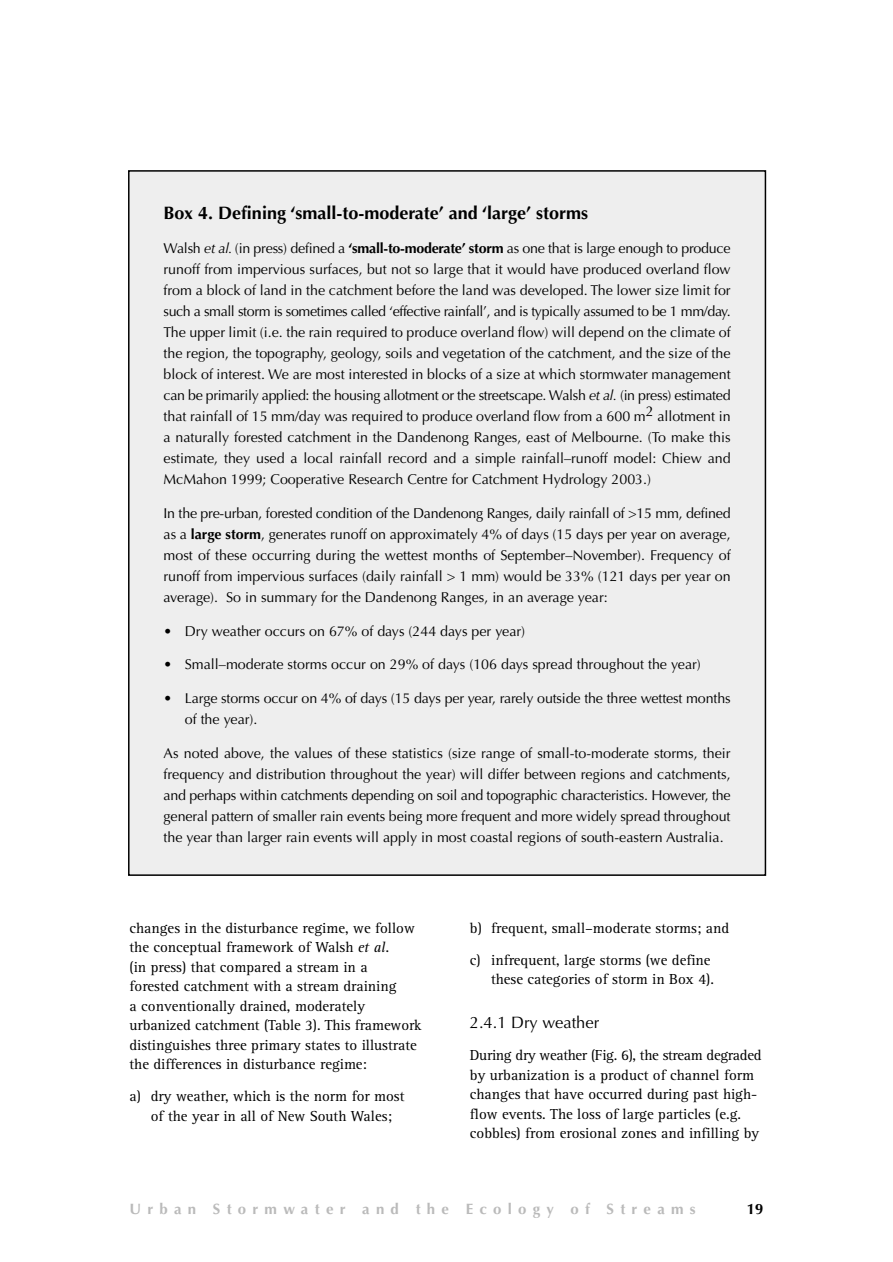
<style>
.page{position:relative;width:893px;height:1262px;background:#fff}
.page>*{position:absolute;margin:0;border:0;box-sizing:border-box;transform-origin:0 0}
.t1{font:700 18px "Optima";color:#000}
.t2{font:16.5px "Optima";color:#000}
.t3{font:15px/19.5px "Rotis Serif";color:#000}
.t4{font:700 15px "Optima";letter-spacing:.415em;color:#bababa}
.t5{font:700 15px "Optima";color:#000}
.t6{font:14.25px/21px "Optima";color:#000;text-align:justify}
.s1{font-style:italic}
.s2{font-weight:700}
</style>
<div class="page">
<div style="left:129px;top:171px;width:636px;height:704px;background:#eee"></div>
<p class="t1" style="left:163px;top:206px;width:426px">Box 4. Defining ‘small-to-moderate’ and ‘large’ storms</p>
<p class="t6" style="left:163px;top:239px;width:568px">Walsh <span class="s1">et al.</span> (in press) defined a <span class="s2">‘small-to-moderate’ storm</span> as one that is large enough to produce runoff from impervious surfaces, but not so large that it would have produced overland flow from a block of land in the catchment before the land was developed. The lower size limit for such a small storm is sometimes called ‘effective rainfall’, and is typically assumed to be 1 mm/day.<br>The upper limit (i.e. the rain required to produce overland flow) will depend on the climate of the region, the topography, geology, soils and vegetation of the catchment, and the size of the block of interest. We are most interested in blocks of a size at which stormwater management can be primarily applied: the housing allotment or the streetscape. Walsh <span class="s1">et al.</span> (in press) estimated that rainfall of 15 mm/day was required to produce overland flow from a 600 m2 allotment in a naturally forested catchment in the Dandenong Ranges, east of Melbourne. (To make this estimate, they used a local rainfall record and a simple rainfall–runoff model: Chiew and McMahon 1999; Cooperative Research Centre for Catchment Hydrology 2003.)</p>
<p class="t6" style="left:163px;top:504px;width:568px">In the pre-urban, forested condition of the Dandenong Ranges, daily rainfall of &gt;15 mm, defined as a <span class="s2">large storm</span>, generates runoff on approximately 4% of days (15 days per year on average, most of these occurring during the wettest months of September–November). Frequency of runoff from impervious surfaces (daily rainfall &gt; 1 mm) would be 33% (121 days per year on average). So in summary for the Dandenong Ranges, in an average year:</p>
<p class="t6" style="left:163px;top:621px;width:363px">• Dry weather occurs on 67% of days (244 days per year)</p>
<p class="t6" style="left:163px;top:655px;width:539px">• Small–moderate storms occur on 29% of days (106 days spread throughout the year)</p>
<p class="t6" style="left:185px;top:689px;width:547px;text-indent:-21px">• Large storms occur on 4% of days (15 days per year, rarely outside the three wettest months of the year).</p>
<p class="t6" style="left:163px;top:744px;width:568px">As noted above, the values of these statistics (size range of small-to-moderate storms, their frequency and distribution throughout the year) will differ between regions and catchments, and perhaps within catchments depending on soil and topographic characteristics. However, the general pattern of smaller rain events being more frequent and more widely spread throughout the year than larger rain events will apply in most coastal regions of south-eastern Australia.</p>
<p class="t3" style="left:129px;top:919px;width:294px">changes in the disturbance regime, we follow the conceptual framework of Walsh <span class="s1">et al.<br></span>(in press) that compared a stream in a<br>forested catchment with a stream draining<br>a conventionally drained, moderately urbanized catchment (Table 3). This framework distinguishes three primary states to illustrate the differences in disturbance regime:</p>
<p class="t3" style="left:129px;top:1088px;width:276px;text-align:center">a) dry weather, which is the norm for most of the year in all of New South Wales;</p>
<p class="t3" style="left:470px;top:912px;width:261px;line-height:32.2px">b) frequent, small–moderate storms; and c) infrequent, large storms (we define</p>
<p class="t3" style="left:491px;top:971px;width:224px">these categories of storm in Box 4).</p>
<p class="t2" style="left:470px;top:1015px;width:131px">2.4.1 Dry weather</p>
<p class="t3" style="left:470px;top:1047px;width:293px">During dry weather (Fig. 6), the stream degraded by urbanization is a product of channel form changes that have occurred during past high&shy;flow events. The loss of large particles (e.g. cobbles) from erosional zones and infilling by</p>
<p class="t4" style="left:129px;top:1202px;width:567px">Urban Stormwater and the Ecology of Streams</p>
<p class="t5" style="left:746px;top:1202px;width:18px">19</p>
</div>
